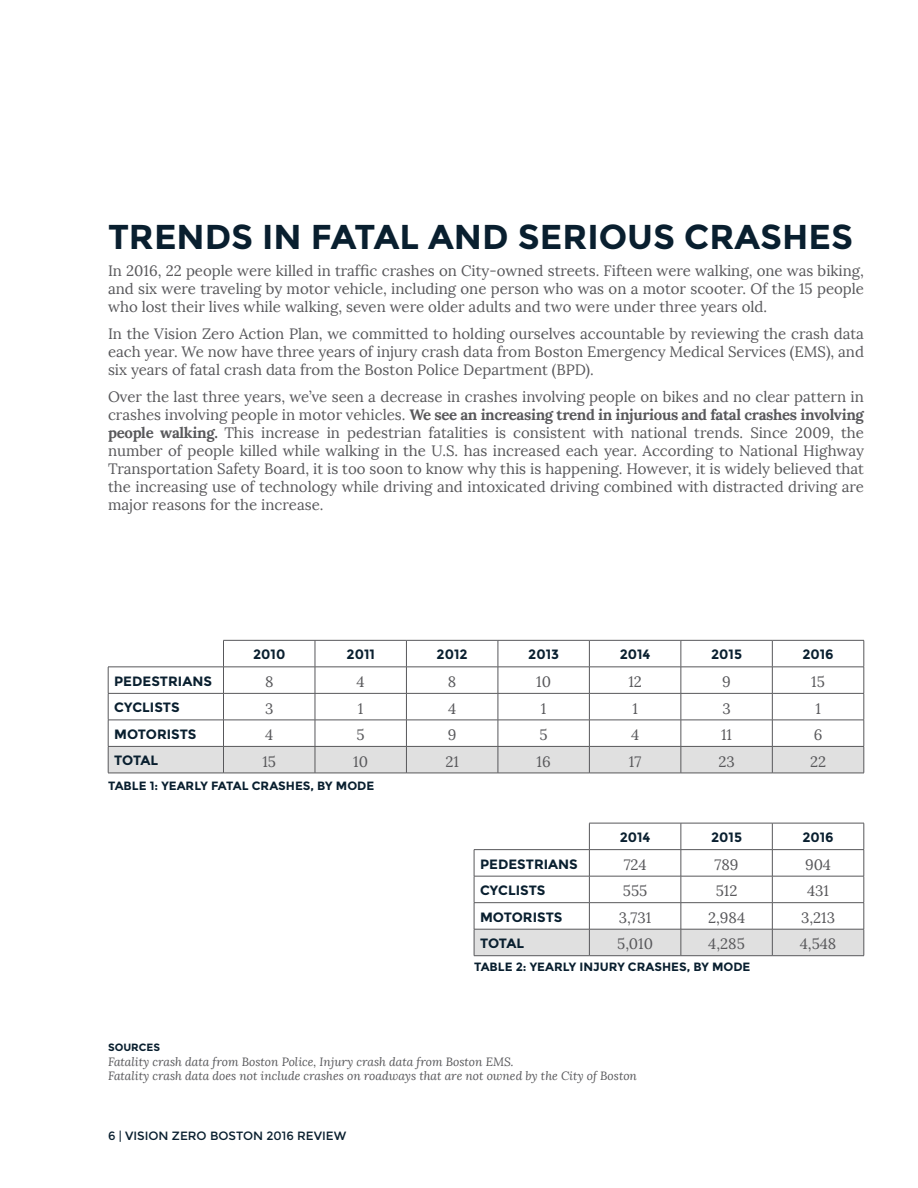
<style>
.page{position:relative;width:918px;height:1188px;background:#fff}
.page>*{position:absolute;margin:0;border:0;box-sizing:border-box;transform-origin:0 0}
.t1{font:700 34.5px "Montserrat";color:#091f2f}
.t2{font:15px/18px "Lora";color:#58585b;text-align:justify}
.t3{font:700 13.5px "Montserrat";color:#091f2f}
.t4{font:italic 12px/14.4px "Lora";color:#58585b}
.t5{font:700 12px "Montserrat";color:#091f2f}
.t6{font:12px "Montserrat";color:#091f2f}
.t7{font:700 10.5px "Montserrat";color:#091f2f}
.s1{font-weight:700}
</style>
<div class="page">
<hr style="left:223px;top:640px;width:92px;height:1px;background:#58585b">
<hr style="left:315px;top:640px;width:91px;height:1px;background:#58585b">
<hr style="left:406px;top:640px;width:92px;height:1px;background:#58585b">
<hr style="left:498px;top:640px;width:91px;height:1px;background:#58585b">
<hr style="left:589px;top:640px;width:92px;height:1px;background:#58585b">
<hr style="left:681px;top:640px;width:91px;height:1px;background:#58585b">
<hr style="left:772px;top:640px;width:92px;height:1px;background:#58585b">
<svg style="left:108px;top:641px;width:757px;height:132px"></svg>
<hr style="left:108px;top:773px;width:116px;height:1px;background:#58585b">
<hr style="left:224px;top:773px;width:91px;height:1px;background:#58585b">
<hr style="left:315px;top:773px;width:91px;height:1px;background:#58585b">
<hr style="left:406px;top:773px;width:92px;height:1px;background:#58585b">
<hr style="left:498px;top:773px;width:91px;height:1px;background:#58585b">
<hr style="left:589px;top:773px;width:92px;height:1px;background:#58585b">
<hr style="left:681px;top:773px;width:91px;height:1px;background:#58585b">
<hr style="left:772px;top:773px;width:92px;height:1px;background:#58585b">
<svg style="left:474px;top:823px;width:391px;height:133px"></svg>
<hr style="left:474px;top:955px;width:115px;height:1px;background:#58585b">
<hr style="left:589px;top:955px;width:92px;height:1px;background:#58585b">
<hr style="left:681px;top:955px;width:91px;height:1px;background:#58585b">
<hr style="left:772px;top:955px;width:92px;height:1px;background:#58585b">
<h1 class="t1" style="left:108px;top:217px;width:747px">TRENDS IN FATAL AND SERIOUS CRASHES</h1>
<p class="t2" style="left:108px;top:262px;width:758px">In 2016, 22 people were killed in traffic crashes on City-owned streets. Fifteen were walking, one was biking, and six were traveling by motor vehicle, including one person who was on a motor scooter. Of the 15 people who lost their lives while walking, seven were older adults and two were under three years old.</p>
<p class="t2" style="left:108px;top:325px;width:757px">In the Vision Zero Action Plan, we committed to holding ourselves accountable by reviewing the crash data each year. We now have three years of injury crash data from Boston Emergency Medical Services (EMS), and six years of fatal crash data from the Boston Police Department (BPD).</p>
<p class="t2" style="left:108px;top:388px;width:757px">Over the last three years, we’ve seen a decrease in crashes involving people on bikes and no clear pattern in crashes involving people in motor vehicles. <span class="s1">We see an increasing trend in injurious and fatal crashes involving people walking.</span> This increase in pedestrian fatalities is consistent with national trends. Since 2009, the number of people killed while walking in the U.S. has increased each year. According to National Highway Transportation Safety Board, it is too soon to know why this is happening. However, it is widely believed that the increasing use of technology while driving and intoxicated driving combined with distracted driving are major reasons for the increase.</p>
<p class="t3" style="left:253px;top:647px;width:34px">2010</p>
<p class="t3" style="left:347px;top:647px;width:30px">2011</p>
<p class="t3" style="left:437px;top:647px;width:33px">2012</p>
<p class="t3" style="left:528px;top:647px;width:32px">2013</p>
<p class="t3" style="left:620px;top:647px;width:32px">2014</p>
<p class="t3" style="left:711px;top:647px;width:32px">2015</p>
<p class="t3" style="left:802px;top:647px;width:33px">2016</p>
<p class="t3" style="left:114px;top:673px;width:19px">PEDESTRI</p>
<p class="t3" style="left:182px;top:673px;width:20px">ANS</p>
<p class="t2" style="left:265px;top:673px;width:10px">8</p>
<p class="t2" style="left:357px;top:673px;width:10px">4</p>
<p class="t2" style="left:448px;top:673px;width:10px">8</p>
<p class="t2" style="left:536px;top:673px;width:16px">10</p>
<p class="t2" style="left:628px;top:673px;width:15px">12</p>
<p class="t2" style="left:722px;top:673px;width:10px">9</p>
<p class="t2" style="left:811px;top:673px;width:15px">15</p>
<p class="t3" style="left:114px;top:700px;width:19px">CYCLISTS</p>
<p class="t2" style="left:265px;top:699px;width:10px">3</p>
<p class="t2" style="left:358px;top:699px;width:7px">1</p>
<p class="t2" style="left:448px;top:699px;width:10px">4</p>
<p class="t2" style="left:541px;top:699px;width:7px">1</p>
<p class="t2" style="left:632px;top:699px;width:7px">1</p>
<p class="t2" style="left:722px;top:699px;width:10px">3</p>
<p class="t2" style="left:815px;top:699px;width:7px">1</p>
<p class="t3" style="left:114px;top:726px;width:23px">MOTORISTS</p>
<p class="t2" style="left:265px;top:726px;width:10px">4</p>
<p class="t2" style="left:357px;top:726px;width:10px">5</p>
<p class="t2" style="left:448px;top:726px;width:10px">9</p>
<p class="t2" style="left:540px;top:726px;width:10px">5</p>
<p class="t2" style="left:631px;top:726px;width:10px">4</p>
<p class="t2" style="left:721px;top:726px;width:12px">11</p>
<p class="t2" style="left:814px;top:726px;width:10px">6</p>
<p class="t3" style="left:114px;top:753px;width:44px">TOTAL</p>
<p class="t2" style="left:262px;top:752px;width:15px">15</p>
<p class="t2" style="left:353px;top:752px;width:16px">10</p>
<p class="t2" style="left:445px;top:752px;width:15px">21</p>
<p class="t2" style="left:537px;top:752px;width:16px">16</p>
<p class="t2" style="left:629px;top:752px;width:14px">17</p>
<p class="t2" style="left:719px;top:752px;width:18px">23</p>
<p class="t2" style="left:810px;top:752px;width:18px">22</p>
<p class="t5" style="left:108px;top:779px;width:24px">TABLE</p>
<p class="t5" style="left:150px;top:779px;width:226px">1: YEARLY FATAL CRASHES, BY MODE</p>
<p class="t3" style="left:620px;top:829px;width:32px">2014</p>
<p class="t3" style="left:711px;top:829px;width:32px">2015</p>
<p class="t3" style="left:802px;top:829px;width:33px">2016</p>
<p class="t3" style="left:480px;top:856px;width:19px">PEDESTRI</p>
<p class="t3" style="left:548px;top:856px;width:20px">ANS</p>
<p class="t2" style="left:624px;top:856px;width:24px">724</p>
<p class="t2" style="left:715px;top:856px;width:25px">789</p>
<p class="t2" style="left:805px;top:856px;width:28px">904</p>
<p class="t3" style="left:480px;top:882px;width:19px">CYCLISTS</p>
<p class="t2" style="left:623px;top:882px;width:26px">555</p>
<p class="t2" style="left:716px;top:882px;width:23px">512</p>
<p class="t2" style="left:807px;top:882px;width:23px">431</p>
<p class="t3" style="left:480px;top:909px;width:23px">MOTORISTS</p>
<p class="t2" style="left:619px;top:909px;width:34px">3,731</p>
<p class="t2" style="left:708px;top:909px;width:39px">2,984</p>
<p class="t2" style="left:801px;top:909px;width:36px">3,213</p>
<p class="t3" style="left:480px;top:935px;width:44px">TOTAL</p>
<p class="t2" style="left:617px;top:935px;width:37px">5,010</p>
<p class="t2" style="left:708px;top:935px;width:38px">4,285</p>
<p class="t2" style="left:800px;top:935px;width:38px">4,548</p>
<p class="t5" style="left:474px;top:960px;width:24px">TABLE</p>
<p class="t5" style="left:516px;top:960px;width:236px">2: YEARLY INJURY CRASHES, BY MODE</p>
<p class="t7" style="left:108px;top:1041px;width:32px">SOURCES</p>
<p class="t4" style="left:108px;top:1054px;width:531px">Fatality crash data from Boston Police, Injury crash data from Boston EMS.<br>Fatality crash data does not include crashes on roadways that are not owned by the City of Boston</p>
<p class="t6" style="left:108px;top:1128px;width:206px">6 | VISION ZERO BOSTON 2016 REVIE</p>
<p class="t6" style="left:334px;top:1128px;width:14px">W</p>
</div>
